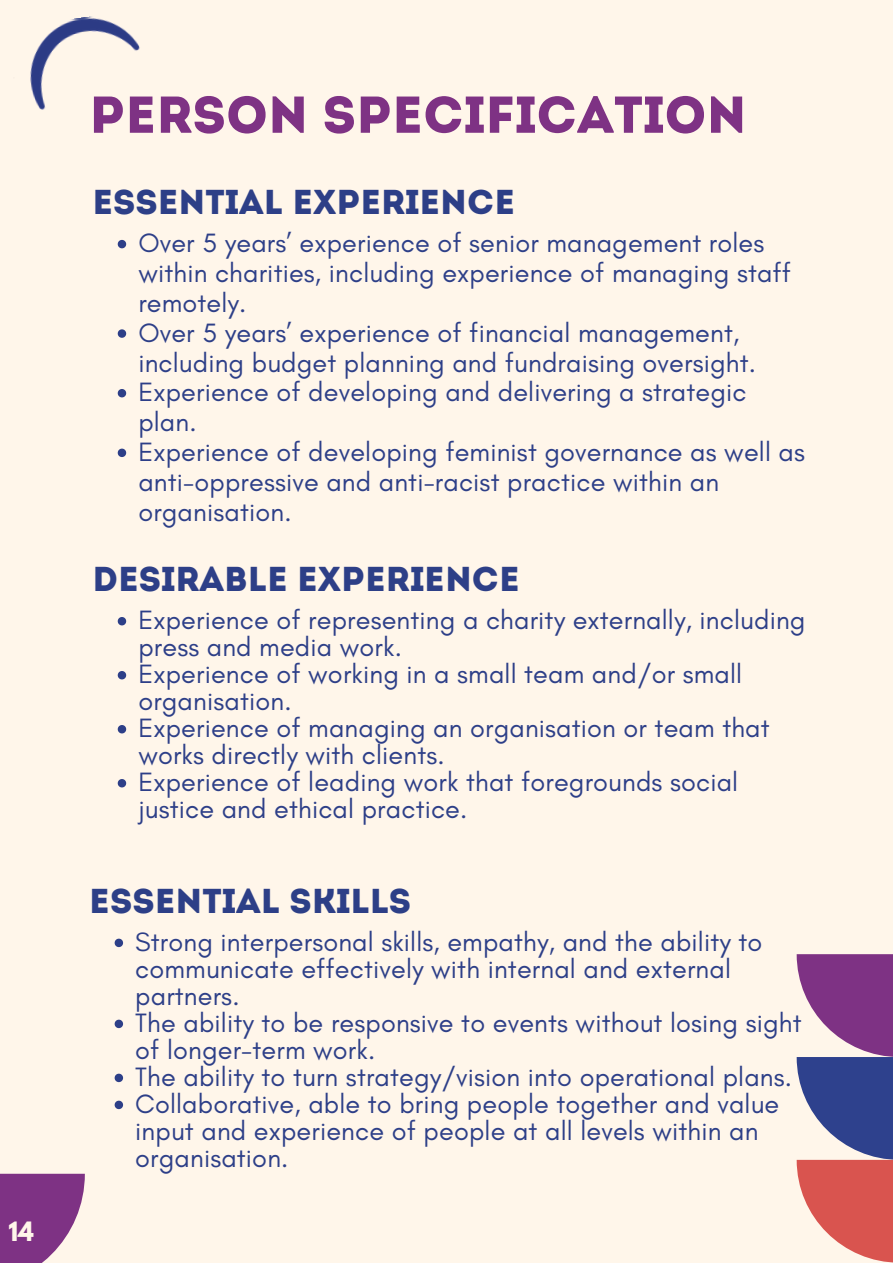
<style>
.page{position:relative;width:893px;height:1263px;background:#fff6ea}
.page>*{position:absolute;margin:0;border:0;box-sizing:border-box;transform-origin:0 0}
.t1{font:51.75px "Intro";color:#7e3284}
.t2{font:34.5px "Intro";color:#2d3f87}
.t3{font:27px/27px "Glacial Indifference";letter-spacing:.005em;color:#2d3f88}
.t4{font:700 23.62px "League Spartan";color:#fff6ea}
</style>
<div class="page">
<img style="left:30px;top:16px;width:110px;height:94px">
<svg style="left:0;top:1174px;width:85px;height:89px"></svg>
<svg style="left:796px;top:954px;width:97px;height:308px"></svg>
<svg style="left:118px;top:617px;width:8px;height:8px"></svg>
<svg style="left:118px;top:671px;width:8px;height:8px"></svg>
<svg style="left:118px;top:725px;width:8px;height:8px"></svg>
<svg style="left:118px;top:779px;width:8px;height:8px"></svg>
<svg style="left:118px;top:240px;width:8px;height:8px"></svg>
<svg style="left:118px;top:329px;width:8px;height:9px"></svg>
<svg style="left:118px;top:389px;width:8px;height:8px"></svg>
<svg style="left:118px;top:449px;width:8px;height:8px"></svg>
<svg style="left:115px;top:939px;width:8px;height:8px"></svg>
<svg style="left:115px;top:1020px;width:8px;height:8px"></svg>
<svg style="left:115px;top:1074px;width:8px;height:8px"></svg>
<svg style="left:115px;top:1101px;width:8px;height:8px"></svg>
<p class="t4" style="left:8px;top:1219px;width:27px">14</p>
<p class="t1" style="left:89px;top:94px;width:659px">PERSON SPECIFICATION</p>
<p class="t2" style="left:92px;top:188px;width:424px">ESSENTIAL EXPERIENCE</p>
<h2 class="t3" style="left:138px;top:228px;width:654px;line-height:29.8px">Over 5 years’ experience of senior management roles within charities, including experience of managing staff remotely.</h2>
<p class="t3" style="left:138px;top:317px;width:619px;line-height:29.8px">Over 5 years’ experience of financial management, including budget planning and fundraising oversight.</p>
<p class="t3" style="left:138px;top:377px;width:609px;line-height:29.8px">Experience of developing and delivering a strategic plan.</p>
<p class="t3" style="left:138px;top:437px;width:668px;line-height:29.8px">Experience of developing feminist governance as well as anti-oppressive and anti-racist practice within an organisation.</p>
<p class="t2" style="left:92px;top:565px;width:429px">DESIRABLE EXPERIENCE</p>
<h2 class="t3" style="left:138px;top:606px;width:668px">Experience of representing a charity externally, including press and media work.</h2>
<p class="t3" style="left:138px;top:660px;width:605px">Experience of working in a small team and/or small organisation.</p>
<p class="t3" style="left:138px;top:714px;width:633px">Experience of managing an organisation or team that works directly with clients.</p>
<p class="t3" style="left:138px;top:768px;width:601px">Experience of leading work that foregrounds social justice and ethical practice.</p>
<p class="t2" style="left:89px;top:887px;width:323px">ESSENTIAL SKILLS</p>
<p class="t3" style="left:135px;top:928px;width:628px">Strong interpersonal skills, empathy, and the ability to communicate effectively with internal and external partners.</p>
<h2 class="t3" style="left:135px;top:1009px;width:668px">The ability to be responsive to events without losing sight of longer-term work.</h2>
<p class="t3" style="left:135px;top:1063px;width:658px">The ability to turn strategy/vision into operational plans.</p>
<p class="t3" style="left:135px;top:1090px;width:645px">Collaborative, able to bring people together and value input and experience of people at all levels within an organisation.</p>
</div>
